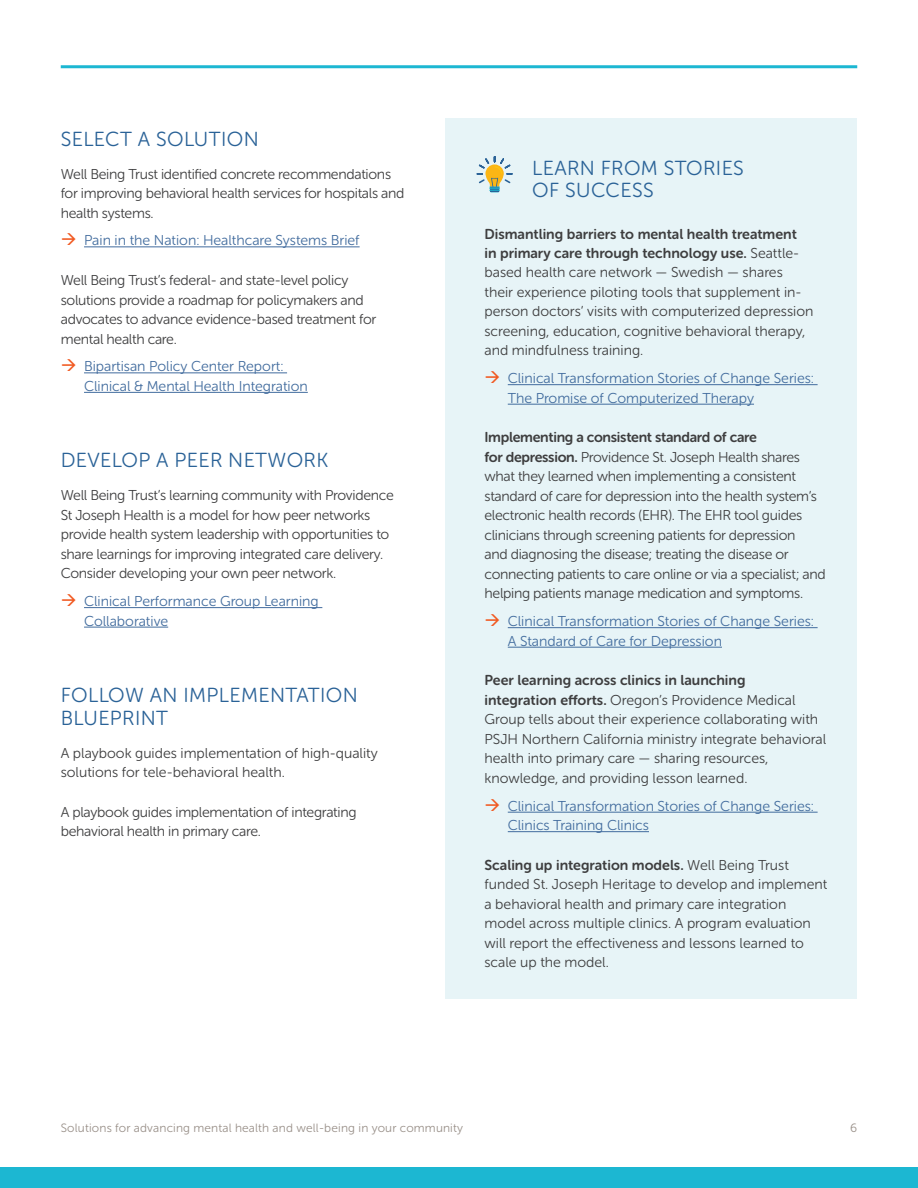
<style>
.page{position:relative;width:918px;height:1188px;background:#fff}
.page>*{position:absolute;margin:0;border:0;box-sizing:border-box;transform-origin:0 0}
.t1{font:20.25px/22.5px "Museo Sans Rounded 300";letter-spacing:.02em;color:#2a6297}
.t2{font:14.25px/19.5px "Museo Sans Rounded 300";letter-spacing:-.02em;color:#3e3e3f}
.t3{font:14.25px/19.5px "Museo Sans Rounded 300";color:#3e3e3f}
.t4{font:14.25px/19.5px "Museo Sans Rounded 300";color:#426c9e}
.t5{font:14.25px/19.5px "Museo Sans Rounded 700";color:#3e3e3f}
.t6{font:14.25px "Museo Sans Rounded 700";letter-spacing:-.02em;color:#3e3e3f}
.t7{font:12px "Museo Sans Rounded 300";letter-spacing:.015em;color:#999089}
.s1{color:#f15921}
.s2{font-family:"Museo Sans Rounded 300"}
.s3{font-family:"Museo Sans Rounded 700"}
</style>
<div class="page">
<hr style="left:84px;top:247px;width:276px;height:1px;background:#426c9e">
<hr style="left:84px;top:373px;width:203px;height:1px;background:#426c9e">
<hr style="left:84px;top:392px;width:224px;height:1px;background:#426c9e">
<hr style="left:84px;top:607px;width:238px;height:1px;background:#426c9e">
<hr style="left:84px;top:627px;width:84px;height:1px;background:#426c9e">
<div style="left:446px;top:118px;width:411px;height:881px;background:#e7f4f7"></div>
<hr style="left:508px;top:384px;width:310px;height:1px;background:#426c9e">
<hr style="left:508px;top:404px;width:246px;height:1px;background:#426c9e">
<hr style="left:508px;top:627px;width:310px;height:1px;background:#426c9e">
<hr style="left:508px;top:647px;width:214px;height:1px;background:#426c9e">
<hr style="left:508px;top:812px;width:310px;height:1px;background:#426c9e">
<hr style="left:508px;top:831px;width:141px;height:1px;background:#426c9e">
<svg style="left:476px;top:156px;width:37px;height:37px"></svg>
<hr style="left:61px;top:65px;width:796px;height:3px;background:#1cb7d2">
<div style="left:0;top:1168px;width:918px;height:20px;background:#1cb7d2"></div>
<h1 class="t1" style="left:61px;top:128px;width:200px">SELECT A SOLUTION</h1>
<p class="t2" style="left:61px;top:164px;width:345px">Well Being Trust identified concrete recommendations for improving behavioral health services for hospitals and health systems.</p>
<p class="t4" style="left:61px;top:231px;width:300px"><span class="s1">→</span> Pain in the Nation: Healthcare Systems Brief</p>
<p class="t2" style="left:61px;top:271px;width:317px">Well Being Trust’s federal- and state-level policy solutions provide a roadmap for policymakers and advocates to advance evidence-based treatment for mental health care.</p>
<p class="t4" style="left:84px;top:357px;width:225px;text-indent:-23px"><span class="s1">→</span> Bipartisan Policy Center Report:<br>Clinical &amp; Mental Health Integration</p>
<h1 class="t1" style="left:61px;top:449px;width:269px">DEVELOP A PEER NETWORK</h1>
<p class="t2" style="left:61px;top:486px;width:335px">Well Being Trust’s learning community with Providence St Joseph Health is a model for how peer networks provide health system leadership with opportunities to share learnings for improving integrated care delivery.<br>Consider developing your own peer network.</p>
<p class="t4" style="left:84px;top:592px;width:236px;text-indent:-23px"><span class="s1">→</span> Clinical Performance Group Learning<br>Collaborative</p>
<h1 class="t1" style="left:61px;top:684px;width:299px">FOLLOW AN IMPLEMENTATION<br>BLUEPRINT</h1>
<p class="t3" style="left:61px;top:743px;width:319px">A playbook guides implementation of high-quality solutions for tele-behavioral health.</p>
<p class="t2" style="left:61px;top:802px;width:297px">A playbook guides implementation of integrating behavioral health in primary care.</p>
<h1 class="t1" style="left:532px;top:157px;width:213px">LEARN FROM STORIES<br>OF SUCCESS</h1>
<p class="t5" style="left:484px;top:224px;width:316px">Dismantling barriers to mental health treatment in primary care through technology use. <span class="s2">Seattle-</span></p>
<p class="t3" style="left:484px;top:263px;width:330px">based health care network — Swedish — shares their experience piloting tools that supplement in&shy;person doctors’ visits with computerized depression screening, education, cognitive behavioral therapy, and mindfulness training.</p>
<p class="t4" style="left:508px;top:369px;width:308px;text-indent:-23px"><span class="s1">→</span> Clinical Transformation Stories of Change Series:<br>The Promise of Computerized Therapy</p>
<p class="t6" style="left:485px;top:430px;width:274px">Implementing a consistent standard of care</p>
<p class="t2" style="left:485px;top:447px;width:343px"><span class="s3">for depression.</span> Providence St. Joseph Health shares what they learned when implementing a consistent standard of care for depression into the health system’s electronic health records (EHR). The EHR tool guides clinicians through screening patients for depression<br>and diagnosing the disease; treating the disease or connecting patients to care online or via a specialist; and helping patients manage medication and symptoms.</p>
<p class="t4" style="left:508px;top:612px;width:308px;text-indent:-23px"><span class="s1">→</span> Clinical Transformation Stories of Change Series:<br>A Standard of Care for Depression</p>
<p class="t5" style="left:485px;top:671px;width:263px">Peer learning across clinics in launching</p>
<p class="t3" style="left:485px;top:690px;width:343px"><span class="s3">integration efforts.</span> Oregon’s Providence Medical Group tells about their experience collaborating with PSJH Northern California ministry integrate behavioral health into primary care — sharing resources, knowledge, and providing lesson learned.</p>
<p class="t4" style="left:508px;top:796px;width:308px;text-indent:-23px"><span class="s1">→</span> Clinical Transformation Stories of Change Series:<br>Clinics Training Clinics</p>
<p class="t5" style="left:485px;top:855px;width:306px">Scaling up integration models. <span class="s2">Well Being Trust</span></p>
<p class="t3" style="left:485px;top:875px;width:344px">funded St. Joseph Heritage to develop and implement a behavioral health and primary care integration model across multiple clinics. A program evaluation will report the effectiveness and lessons learned to scale up the model.</p>
<p class="t7" style="left:61px;top:1122px;width:404px">Solutions for advancing mental health and well-being in your community</p>
<p class="t7" style="left:850px;top:1122px;width:9px">6</p>
</div>
